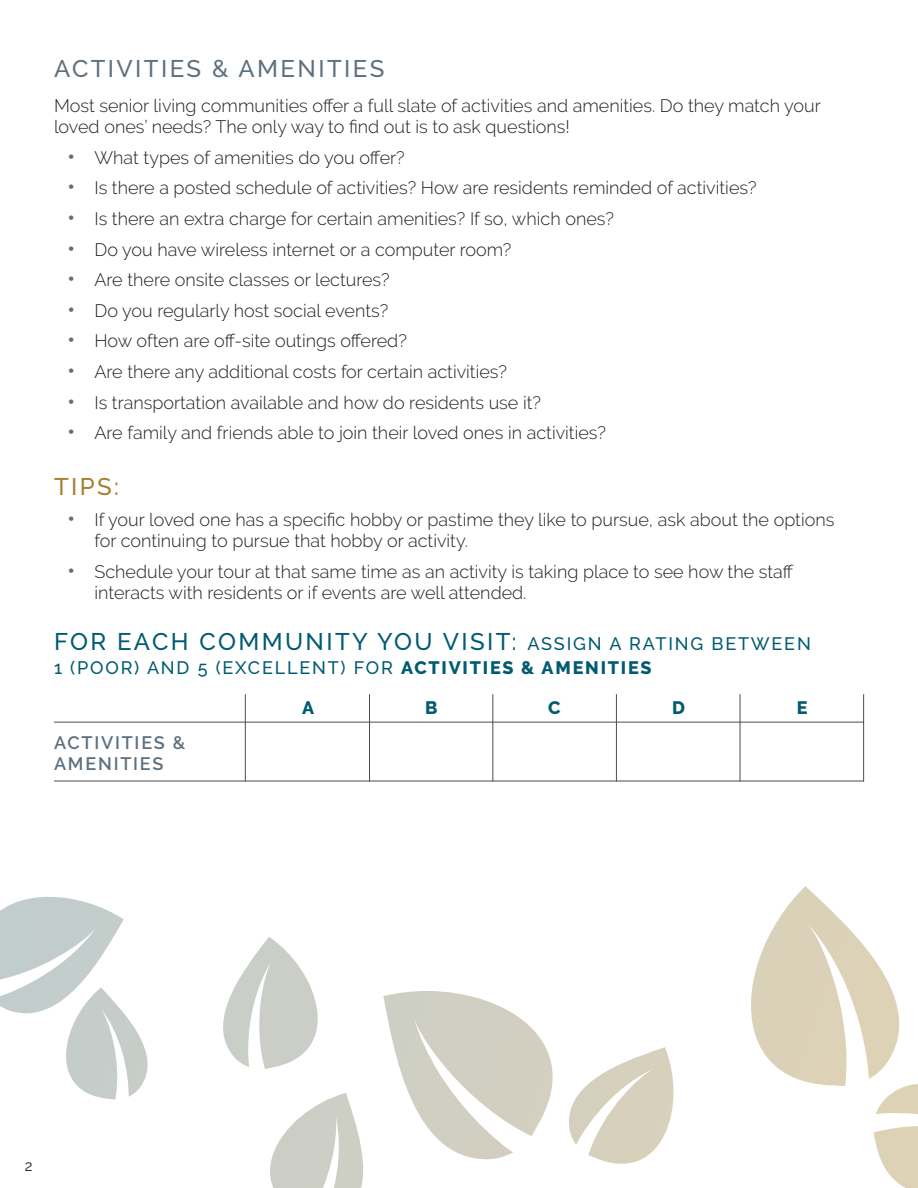
<style>
.page{position:relative;width:918px;height:1188px;background:#fff}
.page>*{position:absolute;margin:0;border:0;box-sizing:border-box;transform-origin:0 0}
.t1{font:500 24px "Raleway";letter-spacing:.1em;color:#005b71}
.t2{font:500 24px "Raleway";letter-spacing:.1em;color:#5d7080}
.t3{font:500 24px "Raleway";color:#a67f30}
.Paragraph_Body{font:300 18px/21.6px "Raleway";color:#231f20}
.t4{font:500 18px "Raleway";letter-spacing:.1em;color:#005b71}
.t5{font:600 18px/21px "Raleway";letter-spacing:.1em;color:#5d7080}
.t6{font:800 18px "Raleway";color:#005b71}
.t7{font:15px "Raleway";color:#231f20}
.s1{font-weight:700;font-size:21px;color:#5d7080}
.s2{font-size:18px}
.s3{font-weight:800}
</style>
<div class="page">
<hr style="left:369px;top:694px;width:1px;height:87px;background:#4b4c4d">
<hr style="left:492px;top:694px;width:1px;height:87px;background:#4b4c4d">
<hr style="left:616px;top:694px;width:1px;height:87px;background:#4b4c4d">
<hr style="left:740px;top:694px;width:1px;height:87px;background:#4b4c4d">
<hr style="left:863px;top:694px;width:1px;height:87px;background:#4b4c4d">
<hr style="left:245px;top:694px;width:1px;height:88px;background:#4b4c4d">
<hr style="left:54px;top:722px;width:810px;height:1px;background:#4b4c4d">
<hr style="left:54px;top:781px;width:810px;height:1px;background:#4b4c4d">
<svg style="left:0;top:886px;width:900px;height:302px"></svg>
<svg style="left:741px;top:1049px;width:177px;height:139px"></svg>
<p class="t2" style="left:54px;top:54px;width:332px">ACTIVITIES &amp; AMENITIES</p>
<p class="Paragraph_Body" style="left:54px;top:94px;width:768px">Most senior living communities offer a full slate of activities and amenities. Do they match your loved ones’ needs? The only way to find out is to ask questions!</p>
<p class="Paragraph_Body" style="left:68px;top:147px;width:339px"><span class="s1">•</span> What types of amenities do you offer?</p>
<p class="Paragraph_Body" style="left:68px;top:177px;width:691px"><span class="s1">•</span> Is there a posted schedule of activities? How are residents reminded of activities?</p>
<p class="Paragraph_Body" style="left:68px;top:208px;width:548px"><span class="s1">•</span> Is there an extra charge for certain amenities? If so, which ones?</p>
<p class="Paragraph_Body" style="left:68px;top:238px;width:446px"><span class="s1">•</span> Do you have wireless internet or a computer room?</p>
<p class="Paragraph_Body" style="left:68px;top:269px;width:324px"><span class="s1">•</span> Are there onsite classes or lectures?</p>
<p class="Paragraph_Body" style="left:68px;top:300px;width:322px"><span class="s1">•</span> Do you regularly host social events?</p>
<p class="Paragraph_Body" style="left:68px;top:330px;width:341px"><span class="s1">•</span> How often are off-site outings offered?</p>
<p class="Paragraph_Body" style="left:68px;top:361px;width:441px"><span class="s1">•</span> Are there any additional costs for certain activities?</p>
<p class="Paragraph_Body" style="left:68px;top:391px;width:475px"><span class="s1">•</span> Is transportation available and how do residents use it?</p>
<p class="Paragraph_Body" style="left:68px;top:422px;width:540px"><span class="s1">•</span> Are family and friends able to join their loved ones in activities?</p>
<p class="t3" style="left:54px;top:473px;width:66px">TIPS:</p>
<p class="Paragraph_Body" style="left:94px;top:508px;width:741px;text-indent:-27px"><span class="s1">•</span> If your loved one has a specific hobby or pastime they like to pursue, ask about the options for continuing to pursue that hobby or activity.</p>
<p class="Paragraph_Body" style="left:94px;top:561px;width:701px;text-indent:-27px"><span class="s1">•</span> Schedule your tour at that same time as an activity is taking place to see how the staff interacts with residents or if events are well attended.</p>
<p class="t1" style="left:54px;top:628px;width:758px">FOR EACH COMMUNITY YOU VISIT: <span class="s2">ASSIGN A RATING BETWEEN</span></p>
<p class="t4" style="left:54px;top:658px;width:599px">1 (POOR) AND 5 (EXCELLENT) FOR <span class="s3">ACTIVITIES &amp; AMENITIES</span></p>
<p class="t6" style="left:302px;top:697px;width:14px">A</p>
<p class="t6" style="left:425px;top:697px;width:14px">B</p>
<p class="t6" style="left:548px;top:697px;width:14px">C</p>
<p class="t6" style="left:672px;top:697px;width:14px">D</p>
<p class="t6" style="left:797px;top:697px;width:12px">E</p>
<p class="t5" style="left:54px;top:733px;width:133px">ACTIVITIES &amp;<br>AMENITIES</p>
<p class="t7" style="left:25px;top:1157px;width:9px">2</p>
</div>
